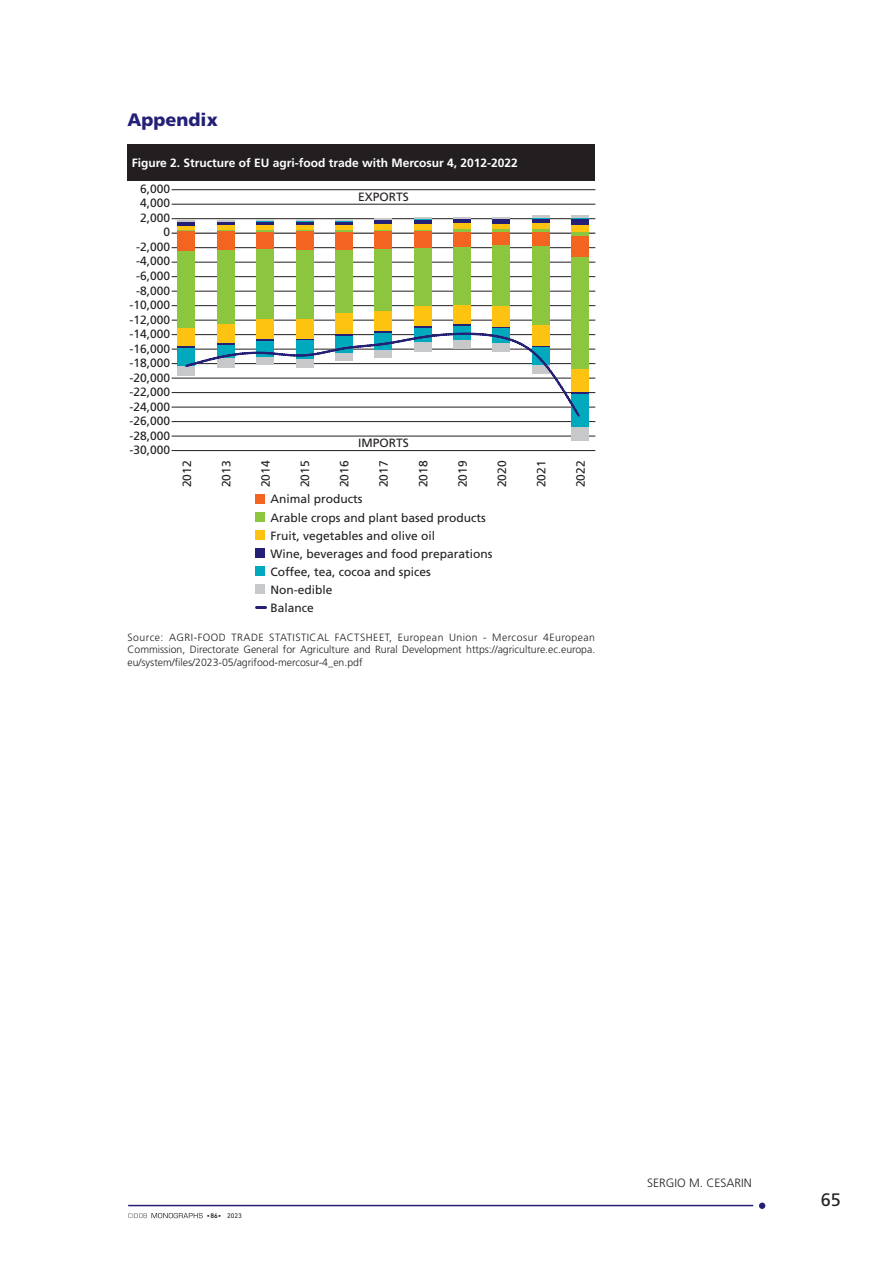
<style>
.page{position:relative;width:893px;height:1263px;background:#fff}
.page>*{position:absolute;margin:0;border:0;box-sizing:border-box;transform-origin:0 0}
.t1{font:900 18px "Frutiger LT Std";color:#242076}
.t2{font:18px "Frutiger LT Std";color:#231f20}
.t3{font:12px/14.5px "Frutiger LT Std";color:#231f20;text-align:right}
.t4{font:700 12px "Frutiger LT Std";color:#fff}
.t5{font:300 12px "Frutiger LT Std";color:#231f20}
.t6{font:300 10.5px/12.6px "Frutiger LT Std";color:#231f20;text-align:justify}
.t7{font:500 6.9px "DIN Next LT Pro";color:#231f20}
.s1{font-weight:400}
</style>
<div class="page">
<hr style="left:128px;top:1205px;width:625px;height:1px;background:#242076">
<div style="left:759px;top:1202px;width:6px;height:7px;background:#242076;border-radius:50%"></div>
<svg style="left:128px;top:1213px;width:75px;height:5px"></svg>
<div style="left:128px;top:144px;width:467px;height:36px;background:#231f20"></div>
<hr style="left:172px;top:189px;width:423px;height:1px;background:#231f20">
<hr style="left:172px;top:204px;width:423px;height:1px;background:#231f20">
<hr style="left:172px;top:218px;width:423px;height:1px;background:#231f20">
<hr style="left:172px;top:233px;width:423px;height:1px;background:#231f20">
<hr style="left:172px;top:247px;width:423px;height:1px;background:#231f20">
<hr style="left:172px;top:262px;width:423px;height:1px;background:#231f20">
<hr style="left:172px;top:276px;width:423px;height:1px;background:#231f20">
<hr style="left:172px;top:291px;width:423px;height:1px;background:#231f20">
<hr style="left:172px;top:305px;width:423px;height:1px;background:#231f20">
<hr style="left:172px;top:320px;width:423px;height:1px;background:#231f20">
<hr style="left:172px;top:334px;width:423px;height:1px;background:#231f20">
<hr style="left:172px;top:349px;width:423px;height:1px;background:#231f20">
<hr style="left:172px;top:363px;width:423px;height:1px;background:#231f20">
<hr style="left:172px;top:378px;width:423px;height:1px;background:#231f20">
<hr style="left:172px;top:392px;width:423px;height:1px;background:#231f20">
<hr style="left:172px;top:407px;width:423px;height:1px;background:#231f20">
<hr style="left:172px;top:421px;width:423px;height:1px;background:#231f20">
<hr style="left:172px;top:436px;width:423px;height:1px;background:#231f20">
<hr style="left:172px;top:450px;width:423px;height:1px;background:#231f20">
<div style="left:255px;top:495px;width:9px;height:9px;background:#f36421"></div>
<div style="left:255px;top:513px;width:9px;height:9px;background:#8bc63e"></div>
<div style="left:255px;top:531px;width:9px;height:9px;background:#fec210"></div>
<div style="left:255px;top:549px;width:9px;height:9px;background:#242076"></div>
<div style="left:255px;top:567px;width:9px;height:9px;background:#00aabc"></div>
<div style="left:255px;top:585px;width:9px;height:9px;background:#c7c8ca"></div>
<svg style="left:257px;top:606px;width:9px;height:3px"></svg>
<div style="left:178px;top:250px;width:17px;height:77px;background:#8bc63e"></div>
<div style="left:178px;top:232px;width:17px;height:18px;background:#f36421"></div>
<svg style="left:178px;top:229px;width:17px;height:3px"></svg>
<svg style="left:178px;top:225px;width:17px;height:4px"></svg>
<hr style="left:178px;top:222px;width:17px;height:3px;background:#242076">
<svg style="left:178px;top:220px;width:17px;height:2px"></svg>
<div style="left:217px;top:250px;width:17px;height:74px;background:#8bc63e"></div>
<div style="left:217px;top:233px;width:17px;height:17px;background:#f36421"></div>
<svg style="left:217px;top:229px;width:17px;height:4px"></svg>
<hr style="left:217px;top:225px;width:17px;height:4px;background:#fec210">
<hr style="left:217px;top:222px;width:17px;height:3px;background:#242076">
<svg style="left:217px;top:220px;width:17px;height:2px"></svg>
<div style="left:256px;top:319px;width:18px;height:20px;background:#fec210"></div>
<div style="left:256px;top:249px;width:18px;height:70px;background:#8bc63e"></div>
<div style="left:256px;top:233px;width:18px;height:16px;background:#f36421"></div>
<svg style="left:256px;top:230px;width:18px;height:3px"></svg>
<div style="left:256px;top:225px;width:18px;height:5px;background:#fec210"></div>
<hr style="left:256px;top:222px;width:18px;height:3px;background:#242076">
<svg style="left:256px;top:220px;width:18px;height:2px"></svg>
<div style="left:296px;top:319px;width:17px;height:19px;background:#fec210"></div>
<div style="left:296px;top:250px;width:17px;height:69px;background:#8bc63e"></div>
<div style="left:296px;top:233px;width:17px;height:17px;background:#f36421"></div>
<svg style="left:296px;top:229px;width:17px;height:4px"></svg>
<hr style="left:296px;top:225px;width:17px;height:4px;background:#fec210">
<hr style="left:296px;top:222px;width:17px;height:3px;background:#242076">
<svg style="left:296px;top:220px;width:17px;height:2px"></svg>
<div style="left:335px;top:313px;width:18px;height:21px;background:#fec210"></div>
<div style="left:335px;top:250px;width:18px;height:63px;background:#8bc63e"></div>
<div style="left:335px;top:233px;width:18px;height:17px;background:#f36421"></div>
<svg style="left:335px;top:230px;width:18px;height:3px"></svg>
<div style="left:335px;top:225px;width:18px;height:5px;background:#fec210"></div>
<hr style="left:335px;top:222px;width:18px;height:3px;background:#242076">
<svg style="left:335px;top:219px;width:18px;height:3px"></svg>
<div style="left:374px;top:310px;width:18px;height:21px;background:#fec210"></div>
<div style="left:374px;top:249px;width:18px;height:61px;background:#8bc63e"></div>
<div style="left:374px;top:233px;width:18px;height:16px;background:#f36421"></div>
<svg style="left:374px;top:229px;width:18px;height:4px"></svg>
<div style="left:374px;top:224px;width:18px;height:5px;background:#fec210"></div>
<hr style="left:374px;top:220px;width:18px;height:4px;background:#242076">
<svg style="left:374px;top:218px;width:18px;height:2px"></svg>
<div style="left:414px;top:305px;width:17px;height:21px;background:#fec210"></div>
<div style="left:414px;top:248px;width:17px;height:57px;background:#8bc63e"></div>
<div style="left:414px;top:233px;width:17px;height:15px;background:#f36421"></div>
<svg style="left:414px;top:229px;width:17px;height:4px"></svg>
<div style="left:414px;top:224px;width:17px;height:5px;background:#fec210"></div>
<hr style="left:414px;top:220px;width:17px;height:4px;background:#242076">
<svg style="left:414px;top:217px;width:17px;height:3px"></svg>
<div style="left:453px;top:304px;width:18px;height:20px;background:#fec210"></div>
<div style="left:453px;top:247px;width:18px;height:57px;background:#8bc63e"></div>
<div style="left:453px;top:233px;width:18px;height:14px;background:#f36421"></div>
<svg style="left:453px;top:229px;width:18px;height:4px"></svg>
<div style="left:453px;top:223px;width:18px;height:6px;background:#fec210"></div>
<hr style="left:453px;top:219px;width:18px;height:4px;background:#242076">
<svg style="left:453px;top:217px;width:18px;height:2px"></svg>
<div style="left:493px;top:306px;width:17px;height:20px;background:#fec210"></div>
<div style="left:493px;top:245px;width:17px;height:61px;background:#8bc63e"></div>
<div style="left:493px;top:233px;width:17px;height:12px;background:#f36421"></div>
<svg style="left:493px;top:229px;width:17px;height:4px"></svg>
<div style="left:493px;top:223px;width:17px;height:6px;background:#fec210"></div>
<hr style="left:493px;top:219px;width:17px;height:4px;background:#242076">
<svg style="left:493px;top:217px;width:17px;height:2px"></svg>
<div style="left:532px;top:246px;width:18px;height:79px;background:#8bc63e"></div>
<div style="left:532px;top:233px;width:18px;height:13px;background:#f36421"></div>
<svg style="left:532px;top:229px;width:18px;height:4px"></svg>
<div style="left:532px;top:223px;width:18px;height:6px;background:#fec210"></div>
<hr style="left:532px;top:219px;width:18px;height:4px;background:#242076">
<svg style="left:532px;top:218px;width:18px;height:1px"></svg>
<hr style="left:532px;top:215px;width:18px;height:3px;background:#c7c8ca">
<div style="left:571px;top:427px;width:18px;height:14px;background:#c7c8ca"></div>
<div style="left:571px;top:394px;width:18px;height:33px;background:#00aabc"></div>
<div style="left:571px;top:256px;width:18px;height:113px;background:#8bc63e"></div>
<div style="left:571px;top:237px;width:18px;height:19px;background:#f36421"></div>
<svg style="left:571px;top:236px;width:18px;height:1px"></svg>
<hr style="left:571px;top:232px;width:18px;height:4px;background:#8bc63e">
<div style="left:571px;top:225px;width:18px;height:7px;background:#fec210"></div>
<div style="left:571px;top:219px;width:18px;height:6px;background:#242076"></div>
<svg style="left:571px;top:218px;width:18px;height:1px"></svg>
<hr style="left:571px;top:215px;width:18px;height:3px;background:#c7c8ca">
<svg style="left:178px;top:324px;width:411px;height:93px"></svg>
<h1 class="t1" style="left:128px;top:109px;width:92px">Appendix</h1>
<p class="t4" style="left:132px;top:155px;width:388px">Figure 2. Structure of EU agri-food trade with Mercosur 4, 2012-2022</p>
<p class="t3" style="left:129px;top:182px;width:42px">6,000<br>4,000<br>2,000<br>0 -2,000 -4,000 -6,000 -8,000 -10,000 -12,000 -14,000 -16,000 -18,000 -20,000 -22,000 -24,000 -26,000 -28,000 -30,000</p>
<p class="t3" style="left:180px;top:487px;width:28px;rotate:-90deg">2012</p>
<p class="t3" style="left:219px;top:487px;width:28px;rotate:-90deg">2013</p>
<p class="t3" style="left:258px;top:487px;width:28px;rotate:-90deg">2014</p>
<p class="t3" style="left:298px;top:487px;width:28px;rotate:-90deg">2015</p>
<p class="t3" style="left:337px;top:487px;width:28px;rotate:-90deg">2016</p>
<p class="t3" style="left:377px;top:487px;width:28px;rotate:-90deg">2017</p>
<p class="t3" style="left:416px;top:487px;width:28px;rotate:-90deg">2018</p>
<p class="t3" style="left:455px;top:487px;width:28px;rotate:-90deg">2019</p>
<p class="t3" style="left:495px;top:487px;width:28px;rotate:-90deg">2020</p>
<p class="t3" style="left:534px;top:487px;width:28px;rotate:-90deg">2021</p>
<p class="t3" style="left:573px;top:487px;width:28px;rotate:-90deg">2022</p>
<p class="t3" style="left:270px;top:490px;width:224px;line-height:18.1px;text-align:left">Animal products<br>Arable crops and plant based products<br>Fruit, vegetables and olive oil<br>Wine, beverages and food preparations<br>Coffee, tea, cocoa and spices<br>Non-edible<br>Balance</p>
<p class="t3" style="left:358px;top:190px;width:52px">EXPORTS</p>
<p class="t3" style="left:358px;top:436px;width:52px">IMPORTS</p>
<p class="t6" style="left:128px;top:631px;width:469px">Source: AGRI-FOOD TRADE STATISTICAL FACTSHEET, European Union - Mercosur 4European Commission, Directorate General for Agriculture and Rural Development https://agriculture.ec.europa. eu/system/files/2023-05/agrifood-mercosur-4_en.pdf</p>
<p class="t7" style="left:207px;top:1211px;width:37px">•86• <span class="s1">2023</span></p>
<p class="t5" style="left:647px;top:1176px;width:106px">SERGIO M. CESARIN</p>
<h1 class="t2" style="left:821px;top:1189px;width:22px">65</h1>
</div>
